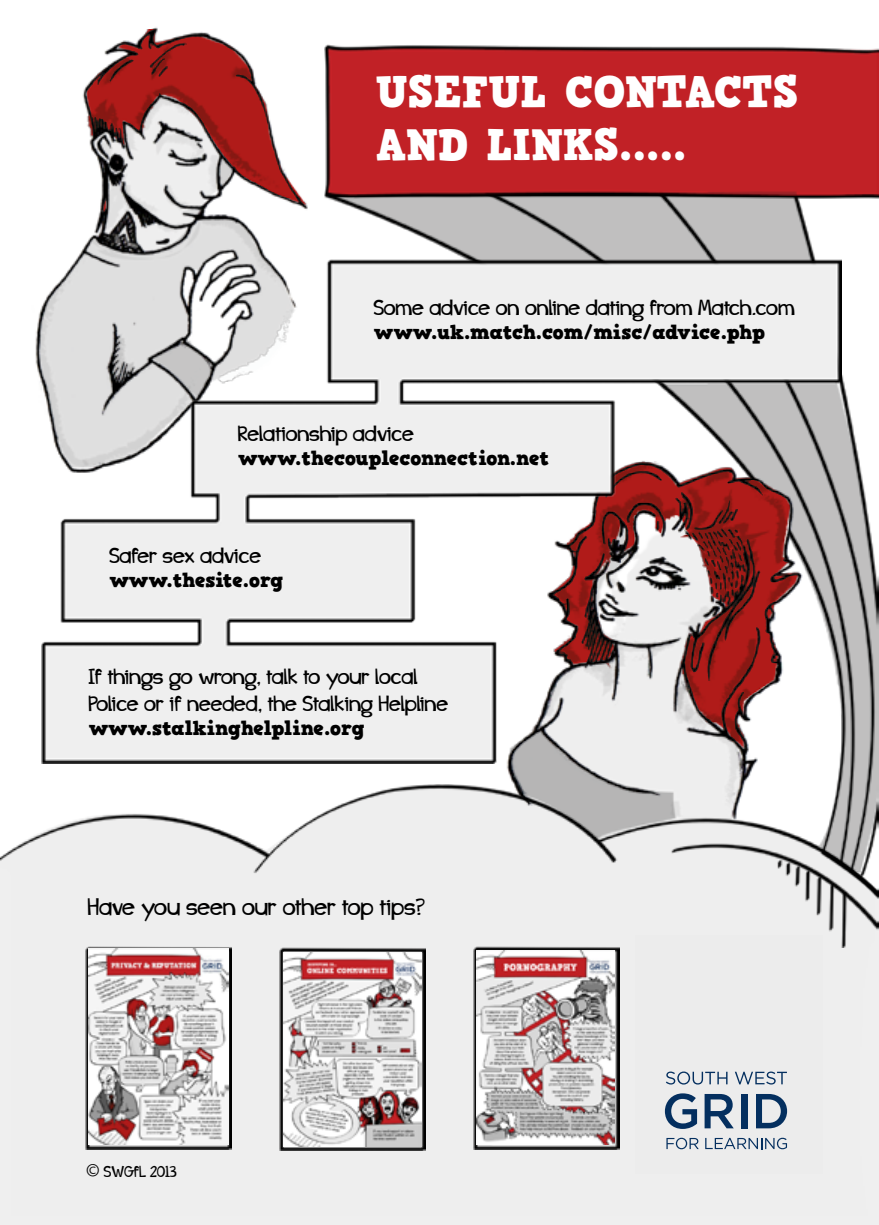
<style>
.page{position:relative;width:879px;height:1225px;background:#fff}
.page>*{position:absolute;margin:0;border:0;box-sizing:border-box;transform-origin:0 0}
.t1{font:44px/52.8px "HVD Comic Serif Pro";color:#fff}
.t2{font:24px "bangwhackpow";color:#000}
.t3{font:22px/26.4px "bangwhackpow";color:#000}
.t4{font:20px "HVD Comic Serif Pro";color:#000}
.t5{font:16px "bangwhackpow";color:#000}
.s1{font-family:"Myriad Pro";font-size:20px}
</style>
<div class="page">
<img style="left:1px;top:29px;width:878px;height:832px">
<img style="left:0;top:861px;width:879px;height:363px">
<img style="left:42px;top:260px;width:799px;height:503px">
<div style="left:636px;top:935px;width:187px;height:238px;background:#ececec"></div>
<svg style="left:665px;top:1093px;width:32px;height:35px"></svg>
<svg style="left:704px;top:1094px;width:30px;height:34px"></svg>
<div style="left:741px;top:1094px;width:6px;height:34px;background:#042f5f"></div>
<svg style="left:756px;top:1094px;width:31px;height:34px"></svg>
<svg style="left:666px;top:1071px;width:61px;height:13px"></svg>
<svg style="left:735px;top:1071px;width:52px;height:13px"></svg>
<svg style="left:666px;top:1137px;width:33px;height:12px"></svg>
<svg style="left:705px;top:1137px;width:82px;height:12px"></svg>
<img style="left:284px;top:952px;width:138px;height:194px">
<h1 class="t1" style="left:376px;top:65px;width:424px">USEFUL CONTACTS<br>AND LINKS.....</h1>
<p class="t3" style="left:374px;top:295px;width:422px">Some advice on online dating from Match.com</p>
<p class="t4" style="left:374px;top:318px;width:393px">www.uk.match.com/misc/advice.php</p>
<p class="t3" style="left:238px;top:420px;width:178px">Relationship advice</p>
<p class="t4" style="left:238px;top:444px;width:313px">www.thecoupleconnection.net</p>
<p class="t3" style="left:109px;top:543px;width:153px">Safer sex advice</p>
<p class="t4" style="left:109px;top:567px;width:176px">www.thesite.org</p>
<p class="t3" style="left:89px;top:663px;width:361px">If things go wrong, talk to your local<br>Police or if needed, the Stalking Helpline</p>
<p class="t4" style="left:89px;top:714px;width:277px">www.stalkinghelpline.org</p>
<p class="t2" style="left:88px;top:892px;width:339px">Have you seen our other top tips?</p>
<p class="t5" style="left:86px;top:1162px;width:93px"><span class="s1">©</span> SWGfL 2013</p>
</div>
